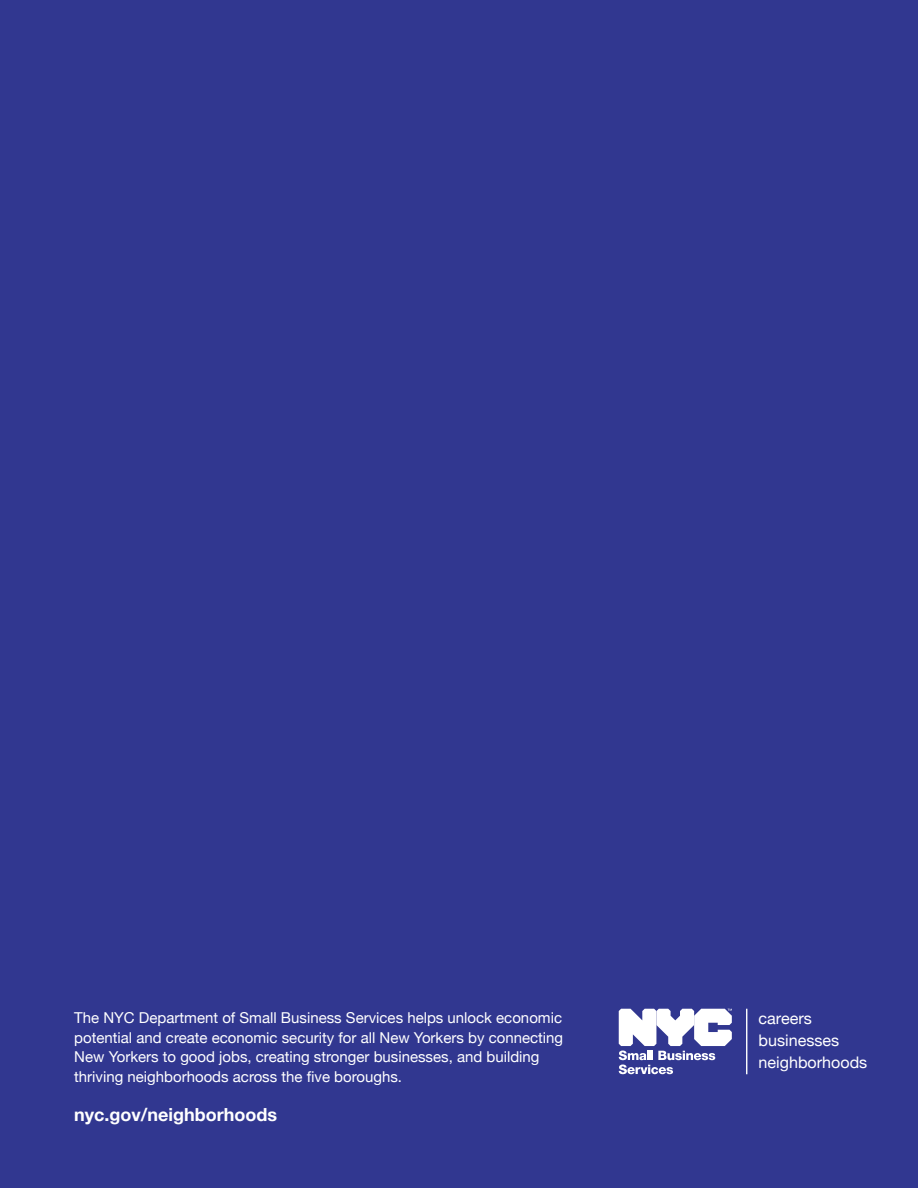
<style>
.page{position:relative;width:918px;height:1188px;background:#313790}
.page>*{position:absolute;margin:0;border:0;box-sizing:border-box;transform-origin:0 0}
.body_copy{font:700 18px "Helvetica Neue";color:#fff}
.t1{font:15.9px/21.9px "Helvetica Neue";color:#fff}
.body_copy-2{font:15px/19.5px "Helvetica Neue";color:#fff}
</style>
<div class="page">
<svg style="left:619px;top:1009px;width:113px;height:65px"></svg>
<hr style="left:746px;top:1009px;width:1px;height:65px;background:#fff">
<p class="body_copy-2" style="left:74px;top:1009px;width:490px">The NYC Department of Small Business Services helps unlock economic potential and create economic security for all New Yorkers by connecting New Yorkers to good jobs, creating stronger businesses, and building thriving neighborhoods across the five boroughs.</p>
<p class="body_copy" style="left:74px;top:1100px;width:205px">nyc.gov/neighborhoods</p>
<p class="t1" style="left:759px;top:1009px;width:110px">careers businesses neighborhoods</p>
</div>
